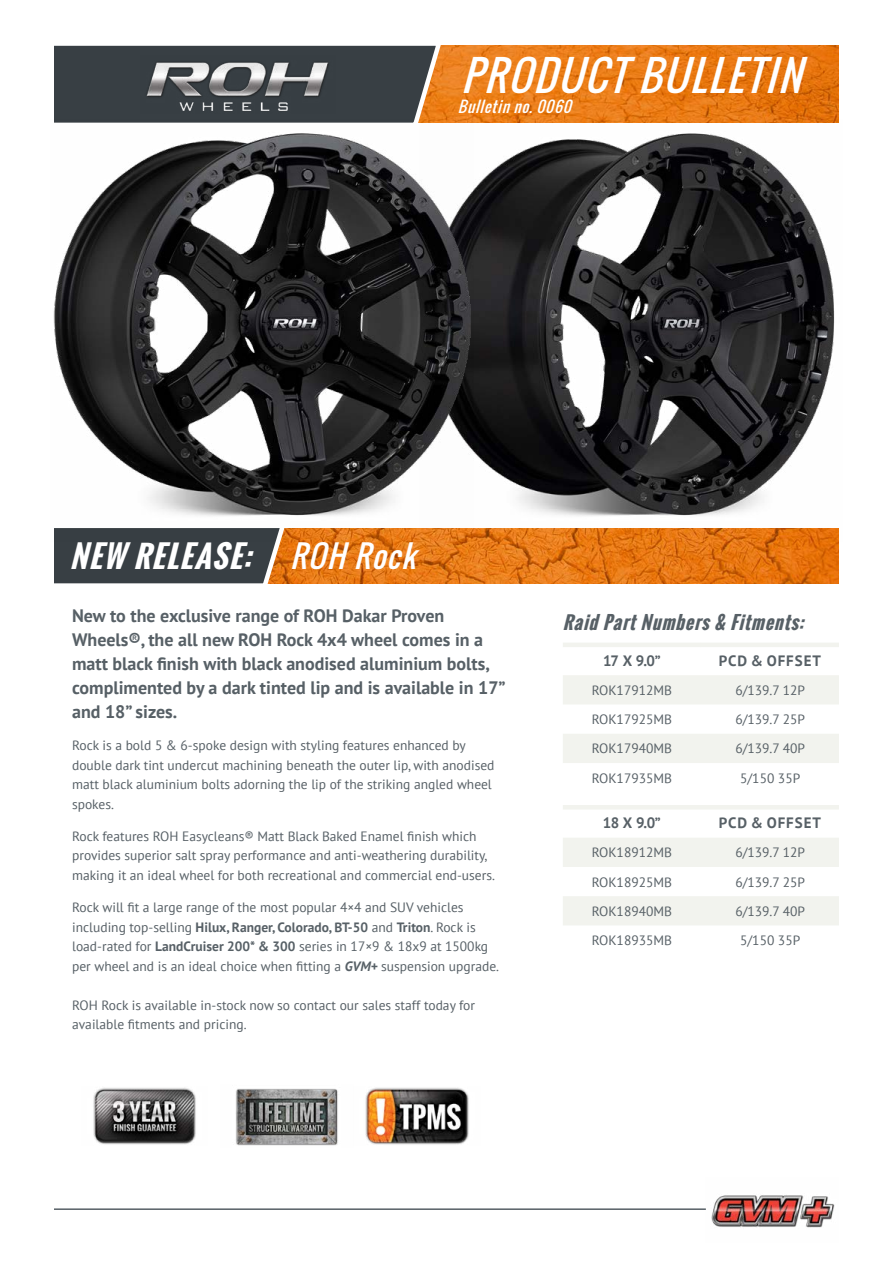
<style>
.page{position:relative;width:893px;height:1263px;background:#fff}
.page>*{position:absolute;margin:0;border:0;box-sizing:border-box;transform-origin:0 0}
.t1{font:italic 40.5px "Oswald";color:#fff}
.t2{font:italic 700 30px "Oswald";color:#fff}
.t3{font:700 18px/24px "PT Sans";color:#576066}
.t4{font:italic 700 18px "Oswald";color:#576066}
.t5{font:700 15px "PT Sans";letter-spacing:.065em;color:#576066}
.t6{font:italic 15px "Oswald";color:#fff}
.t7{font:13.5px/19.5px "PT Sans";color:#576066}
.s1{font-weight:400}
.s2{font-weight:700}
.s3{font-weight:700;font-style:italic}
</style>
<div class="page">
<img style="left:445px;top:46px;width:394px;height:73px">
<svg style="left:54px;top:45px;width:391px;height:74px;background:#4b4a48"></svg>
<img style="left:140px;top:55px;width:195px;height:59px">
<hr style="left:54px;top:1208px;width:652px;height:2px;background:#576066">
<img style="left:711px;top:1195px;width:124px;height:33px">
<img style="left:473px;top:119px;width:366px;height:397px">
<img style="left:289px;top:528px;width:550px;height:55px">
<svg style="left:54px;top:541px;width:235px;height:43px;background:#484846"></svg>
<svg style="left:563px;top:675px;width:276px;height:88px"></svg>
<hr style="left:563px;top:643px;width:138px;height:4px;background:#f2f3ee">
<hr style="left:701px;top:643px;width:138px;height:4px;background:#f2f3ee">
<svg style="left:563px;top:838px;width:276px;height:87px"></svg>
<hr style="left:563px;top:805px;width:138px;height:4px;background:#f2f3ee">
<hr style="left:701px;top:805px;width:138px;height:4px;background:#f2f3ee">
<img style="left:235px;top:1088px;width:103px;height:58px">
<img style="left:93px;top:1087px;width:103px;height:58px">
<img style="left:365px;top:1087px;width:104px;height:58px">
<img style="left:53px;top:119px;width:420px;height:422px">
<h1 class="t1" style="left:461px;top:45px;width:357px">PRODUCTBULLETIN</h1>
<p class="t6" style="left:458px;top:95px;width:120px">Bulletinno.0060</p>
<h2 class="t2" style="left:70px;top:534px;width:358px">NEW RELEASE: <span class="s1">ROH Rock</span></h2>
<h3 class="t3" style="left:72px;top:603px;width:435px">New to the exclusive range of ROH Dakar Proven Wheels®, the all new ROH Rock 4x4 wheel comes in a matt black finish with black anodised aluminium bolts, complimented by a dark tinted lip and is available in 17” and 18” sizes.</h3>
<p class="t7" style="left:72px;top:735px;width:424px">Rock is a bold 5 &amp; 6-spoke design with styling features enhanced by double dark tint undercut machining beneath the outer lip, with anodised matt black aluminium bolts adorning the lip of the striking angled wheel spokes.</p>
<p class="t7" style="left:72px;top:826px;width:424px">Rock features ROH Easycleans® Matt Black Baked Enamel finish which provides superior salt spray performance and anti-weathering durability, making it an ideal wheel for both recreational and commercial end-users.</p>
<p class="t7" style="left:72px;top:897px;width:428px">Rock will fit a large range of the most popular 4×4 and SUV vehicles including top-selling <span class="s2">Hilux, Ranger, Colorado, BT-50</span> and <span class="s2">Triton</span>. Rock is load-rated for <span class="s2">LandCruiser 200* &amp; 300</span> series in 17×9 &amp; 18x9 at 1500kg per wheel and is an ideal choice when fitting a <span class="s3">GVM+</span> suspension upgrade.</p>
<p class="t7" style="left:72px;top:995px;width:404px">ROH Rock is available in-stock now so contact our sales staff today for available fitments and pricing.</p>
<h3 class="t4" style="left:563px;top:609px;width:249px">RaidPartNumbers&amp; Fitments:</h3>
<p class="t5" style="left:603px;top:650px;width:59px">17 X 9.0”</p>
<p class="t5" style="left:719px;top:650px;width:104px">PCD &amp; OFFSET</p>
<p class="t7" style="left:592px;top:680px;width:82px">ROK17912MB</p>
<p class="t7" style="left:735px;top:680px;width:71px">6/139.7 12P</p>
<p class="t7" style="left:592px;top:709px;width:82px">ROK17925MB</p>
<p class="t7" style="left:735px;top:709px;width:71px">6/139.7 25P</p>
<p class="t7" style="left:592px;top:739px;width:82px">ROK17940MB</p>
<p class="t7" style="left:735px;top:739px;width:71px">6/139.7 40P</p>
<p class="t7" style="left:592px;top:768px;width:82px">ROK17935MB</p>
<p class="t7" style="left:740px;top:768px;width:62px">5/150 35P</p>
<p class="t5" style="left:603px;top:813px;width:59px">18 X 9.0”</p>
<p class="t5" style="left:719px;top:813px;width:104px">PCD &amp; OFFSET</p>
<p class="t7" style="left:592px;top:842px;width:82px">ROK18912MB</p>
<p class="t7" style="left:735px;top:842px;width:71px">6/139.7 12P</p>
<p class="t7" style="left:592px;top:872px;width:82px">ROK18925MB</p>
<p class="t7" style="left:735px;top:872px;width:71px">6/139.7 25P</p>
<p class="t7" style="left:592px;top:901px;width:82px">ROK18940MB</p>
<p class="t7" style="left:735px;top:901px;width:71px">6/139.7 40P</p>
<p class="t7" style="left:592px;top:930px;width:82px">ROK18935MB</p>
<p class="t7" style="left:740px;top:930px;width:62px">5/150 35P</p>
</div>
